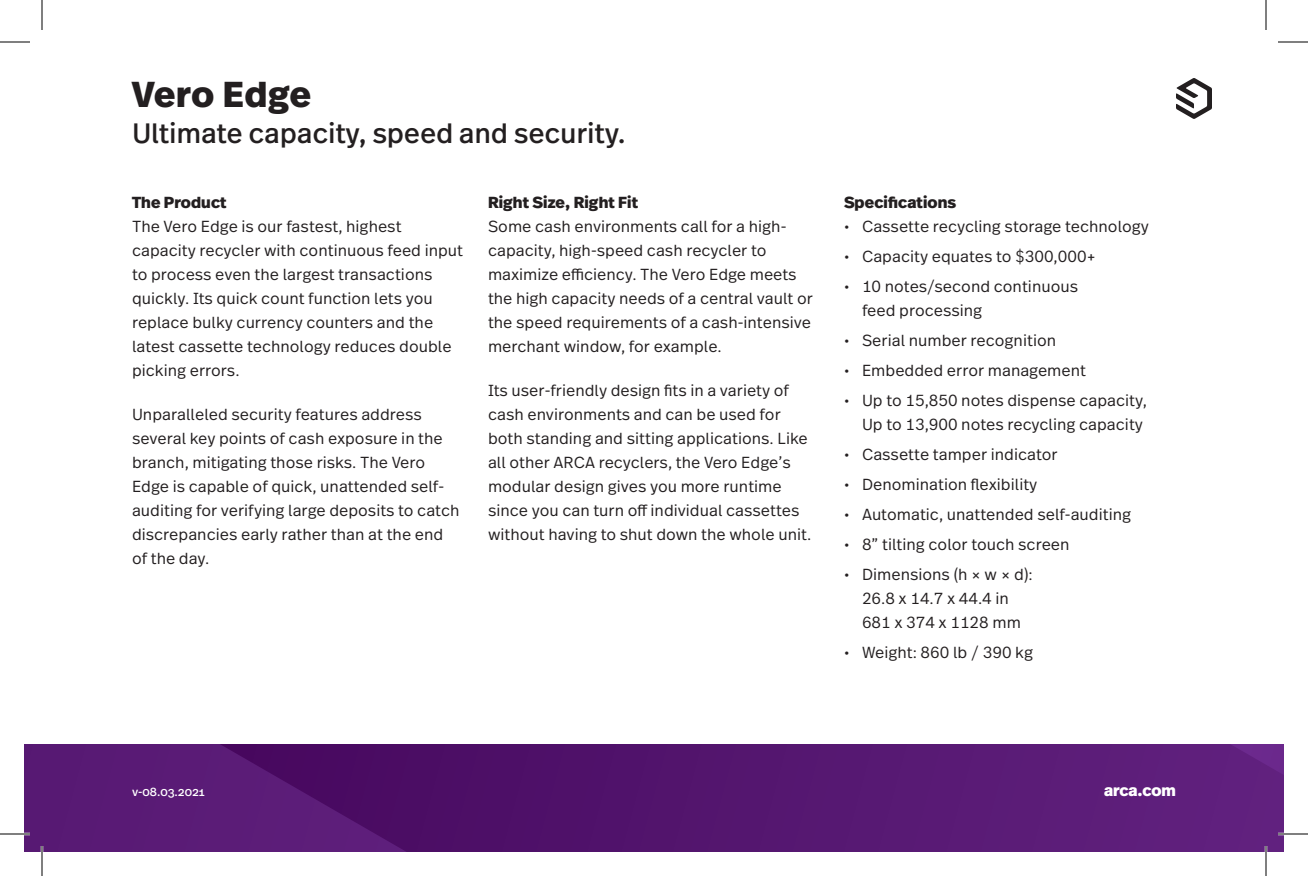
<style>
.page{position:relative;width:1308px;height:876px;background:#fff}
.page>*{position:absolute;margin:0;border:0;box-sizing:border-box;transform-origin:0 0}
.t1{font:800 36px "Real Head Pro";letter-spacing:.02em;color:#231f20}
.Subheader{font:28px "Real Text Pro";letter-spacing:-.01em;color:#231f20}
.Body{font:300 16px/24px "Real Text Pro";color:#231f20}
.Column_Header{font:800 16px "Real Head Pro";letter-spacing:.01em;color:#231f20}
.t2{font:800 16px "Real Head Pro";color:#fff}
.t3{font:12px "Real Text Pro";color:#fff}
</style>
<div class="page">
<div style="left:24px;top:744px;width:1260px;height:108px;background:#591a75"></div>
<svg style="left:221px;top:744px;width:1063px;height:108px"></svg>
<svg style="left:1176px;top:78px;width:36px;height:41px"></svg>
<hr style="left:0;top:833px;width:30px;height:2px;background:#fff">
<hr style="left:1278px;top:833px;width:30px;height:2px;background:#fff">
<hr style="left:41px;top:846px;width:2px;height:30px;background:#fff">
<hr style="left:1265px;top:846px;width:2px;height:30px;background:#fff">
<hr style="left:0;top:42px;width:30px;height:1px;background:#000">
<hr style="left:1278px;top:42px;width:30px;height:1px;background:#000">
<hr style="left:0;top:834px;width:30px;height:1px;background:#000">
<hr style="left:1278px;top:834px;width:30px;height:1px;background:#000">
<hr style="left:42px;top:0;width:1px;height:30px;background:#000">
<hr style="left:42px;top:846px;width:1px;height:30px;background:#000">
<hr style="left:1266px;top:0;width:1px;height:30px;background:#000">
<hr style="left:1266px;top:846px;width:1px;height:30px;background:#000">
<p class="t1" style="left:132px;top:67px;width:181px">Vero Edge</p>
<p class="Subheader" style="left:132px;top:114px;width:495px">Ultimate capacity, speed and security.</p>
<p class="Column_Header" style="left:132px;top:190px;width:96px">The Product</p>
<p class="Body" style="left:132px;top:214px;width:333px">The Vero Edge is our fastest, highest capacity recycler with continuous feed input to process even the largest transactions quickly. Its quick count function lets you replace bulky currency counters and the latest cassette technology reduces double picking errors.</p>
<p class="Body" style="left:132px;top:402px;width:329px">Unparalleled security features address several key points of cash exposure in the branch, mitigating those risks. The Vero Edge is capable of quick, unattended self&shy;auditing for verifying large deposits to catch discrepancies early rather than at the end of the day.</p>
<p class="Column_Header" style="left:488px;top:190px;width:152px">Right Size, Right Fit</p>
<p class="Body" style="left:488px;top:214px;width:326px">Some cash environments call for a high&shy;capacity, high-speed cash recycler to maximize efficiency. The Vero Edge meets the high capacity needs of a central vault or the speed requirements of a cash-intensive merchant window, for example.</p>
<p class="Body" style="left:488px;top:378px;width:325px">Its user-friendly design fits in a variety of cash environments and can be used for both standing and sitting applications. Like all other ARCA recyclers, the Vero Edge’s modular design gives you more runtime since you can turn off individual cassettes without having to shut down the whole unit.</p>
<p class="Column_Header" style="left:844px;top:190px;width:114px">Specifications</p>
<p class="Body" style="left:844px;top:214px;width:307px">• Cassette recycling storage technology</p>
<p class="Body" style="left:844px;top:244px;width:254px">• Capacity equates to $300,000+</p>
<p class="Body" style="left:862px;top:274px;width:218px;text-indent:-18px">• 10 notes/second continuous feed processing</p>
<p class="Body" style="left:844px;top:328px;width:214px">• Serial number recognition</p>
<p class="Body" style="left:844px;top:358px;width:244px">• Embedded error management</p>
<p class="Body" style="left:844px;top:388px;width:305px;text-align:right">• Up to 15,850 notes dispense capacity,<br>Up to 13,900 notes recycling capacity</p>
<p class="Body" style="left:844px;top:442px;width:215px">• Cassette tamper indicator</p>
<p class="Body" style="left:844px;top:472px;width:195px">• Denomination flexibility</p>
<p class="Body" style="left:844px;top:502px;width:289px">• Automatic, unattended self-auditing</p>
<p class="Body" style="left:844px;top:532px;width:227px">• 8” tilting color touch screen</p>
<p class="Body" style="left:844px;top:562px;width:190px;text-align:center">• Dimensions (h × w × d):<br>26.8 x 14.7 x 44.4 in<br>681 x 374 x 1128 mm</p>
<p class="Body" style="left:844px;top:640px;width:191px">• Weight: 860 lb / 390 kg</p>
<p class="t3" style="left:132px;top:783px;width:74px">v-08.03.2021</p>
<p class="t2" style="left:1104px;top:779px;width:73px">arca.com</p>
</div>
